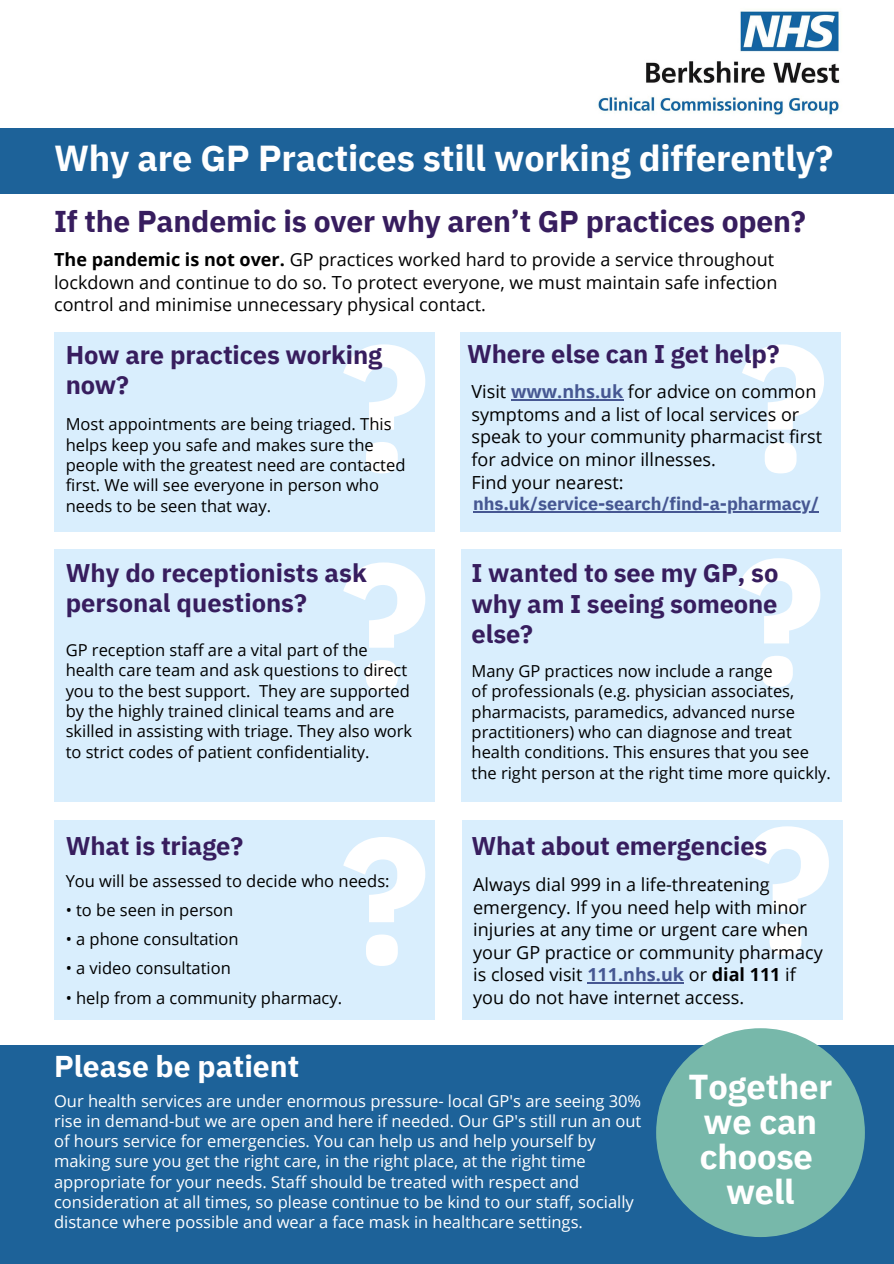
<style>
.page{position:relative;width:894px;height:1264px;background:#fff}
.page>*{position:absolute;margin:0;border:0;box-sizing:border-box;transform-origin:0 0}
.t1{font:700 178.65px "IBM Plex Sans";color:#fff}
.t2{font:700 36px "IBM Plex Sans";letter-spacing:-.005em;color:#fff}
.t3{font:700 34.5px/35px "IBM Plex Sans";letter-spacing:-.005em;color:#fff;text-align:center}
.t4{font:700 30px "IBM Plex Sans";letter-spacing:-.005em;color:#371d5e}
.t5{font:700 30px "IBM Plex Sans";color:#fff}
.t6{font:700 25.5px/30.5px "IBM Plex Sans";letter-spacing:-.005em;color:#371d5e}
.t7{font:18px/22.5px "Open Sans";color:#000}
.t8{font:700 18px "IBM Plex Sans";letter-spacing:-.005em;color:#465792}
.t9{font:16.5px/20.2px "Open Sans";color:#000}
.t10{font:16.5px/20.2px "Open Sans";color:#fff}
.s1{font-weight:700}
.s2{font-weight:700;color:#465792}
</style>
<div class="page">
<div style="left:54px;top:332px;width:380px;height:200px;background:#d9eefd"></div>
<div style="left:0;top:128px;width:893px;height:65px;background:#1d6299"></div>
<div style="left:460px;top:332px;width:379px;height:200px;background:#d9eefd"></div>
<div style="left:0;top:1045px;width:893px;height:218px;background:#1d6299"></div>
<div style="left:656px;top:1028px;width:208px;height:208px;background:#77b8aa;border-radius:50%"></div>
<img style="left:598px;top:11px;width:242px;height:104px">
<div style="left:462px;top:820px;width:380px;height:199px;background:#d9eefd"></div>
<div style="left:54px;top:820px;width:380px;height:199px;background:#d9eefd"></div>
<div style="left:54px;top:549px;width:381px;height:252px;background:#d9eefd"></div>
<div style="left:461px;top:549px;width:380px;height:252px;background:#d9eefd"></div>
<hr style="left:511px;top:399px;width:112px;height:1px;background:#465792">
<hr style="left:473px;top:511px;width:345px;height:1px;background:#465792">
<hr style="left:587px;top:982px;width:97px;height:1px;background:#465792">
<p class="t2" style="left:54px;top:135px;width:780px">Why are GP Practices still working differently?</p>
<p class="t4" style="left:54px;top:201px;width:753px">If the Pandemic is over why aren’t GP practices open?</p>
<p class="t7" style="left:54px;top:248px;width:724px"><span class="s1">The pandemic is not over.</span> GP practices worked hard to provide a service throughout lockdown and continue to do so. To protect everyone, we must maintain safe infection control and minimise unnecessary physical contact.</p>
<p class="t1" style="left:340px;top:288px;width:91px">?</p>
<p class="t6" style="left:66px;top:339px;width:318px">How are practices working now?</p>
<p class="t9" style="left:66px;top:414px;width:341px">Most appointments are being triaged. This helps keep you safe and makes sure the people with the greatest need are contacted first. We will see everyone in person who needs to be seen that way.</p>
<p class="t1" style="left:340px;top:506px;width:91px">?</p>
<p class="t6" style="left:66px;top:557px;width:302px">Why do receptionists ask personal questions?</p>
<p class="t9" style="left:66px;top:639px;width:348px">GP reception staff are a vital part of the health care team and ask questions to direct you to the best support. They are supported by the highly trained clinical teams and are skilled in assisting with triage. They also work to strict codes of patient confidentiality.</p>
<p class="t1" style="left:739px;top:288px;width:91px">?</p>
<p class="t6" style="left:467px;top:338px;width:314px">Where else can I get help?</p>
<p class="t7" style="left:471px;top:380px;width:352px">Visit <span class="s2">www.nhs.uk</span> for advice on common symptoms and a list of local services or speak to your community pharmacist first for advice on minor illnesses.</p>
<p class="t7" style="left:471px;top:470px;width:153px">Find your nearest:</p>
<p class="t8" style="left:473px;top:491px;width:347px">nhs.uk/service-search/find-a-pharmacy/</p>
<p class="t1" style="left:735px;top:502px;width:91px">?</p>
<p class="t6" style="left:471px;top:557px;width:308px;text-align:justify">I wanted to see my GP, so why am I seeing someone else?</p>
<p class="t9" style="left:471px;top:660px;width:303px">Many GP practices now include a range</p>
<p class="t9" style="left:471px;top:681px;width:361px">of professionals (e.g. physician associates, pharmacists, paramedics, advanced nurse practitioners) who can diagnose and treat health conditions. This ensures that you see the right person at the right time more quickly.</p>
<p class="t1" style="left:744px;top:770px;width:91px">?</p>
<p class="t1" style="left:340px;top:780px;width:91px">?</p>
<p class="t6" style="left:66px;top:829px;width:179px">What is triage?</p>
<p class="t6" style="left:471px;top:829px;width:297px">What about emergencies</p>
<p class="t7" style="left:473px;top:873px;width:351px">Always dial 999 in a life-threatening emergency. If you need help with minor injuries at any time or urgent care when your GP practice or community pharmacy is closed visit <span class="s2">111.nhs.uk</span> or <span class="s1">dial 111</span> if you do not have internet access.</p>
<p class="t9" style="left:66px;top:870px;width:325px">You will be assessed to decide who needs:</p>
<p class="t9" style="left:66px;top:899px;width:169px">• to be seen in person</p>
<p class="t9" style="left:66px;top:928px;width:174px">• a phone consultation</p>
<p class="t9" style="left:66px;top:957px;width:167px">• a video consultation</p>
<p class="t9" style="left:66px;top:987px;width:278px">• help from a community pharmacy.</p>
<p class="t5" style="left:54px;top:1045px;width:246px">Please be patient</p>
<p class="t10" style="left:54px;top:1089px;width:588px">Our health services are under enormous pressure- local GP's are seeing 30% rise in demand-but we are open and here if needed. Our GP's still run an out of hours service for emergencies. You can help us and help yourself by making sure you get the right care, in the right place, at the right time appropriate for your needs. Staff should be treated with respect and consideration at all times, so please continue to be kind to our staff, socially distance where possible and wear a face mask in healthcare settings.</p>
<p class="t3" style="left:688px;top:1068px;width:145px">Together we can choose</p>
<p class="t3" style="left:725px;top:1173px;width:70px">well</p>
</div>
